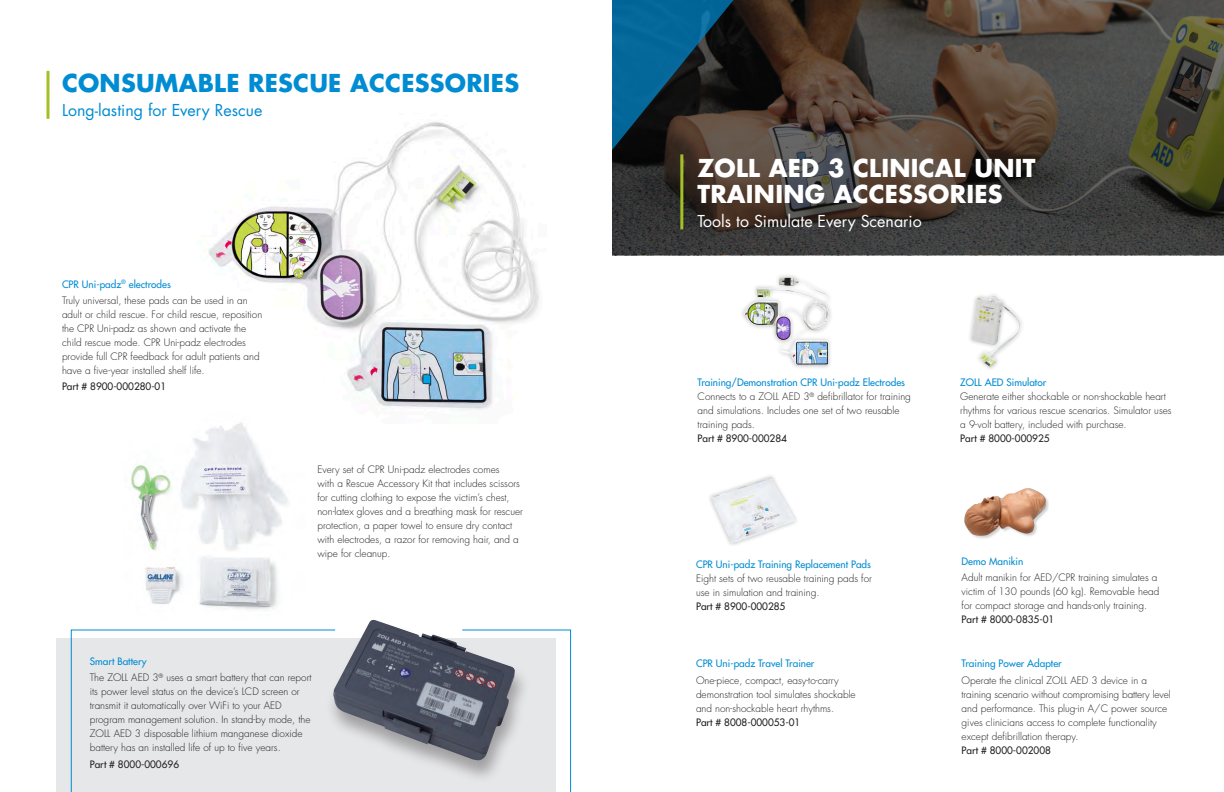
<style>
.page{position:relative;width:1224px;height:792px;background:#fff}
.page>*{position:absolute;margin:0;border:0;box-sizing:border-box;transform-origin:0 0}
.Headline_1{font:700 24px/26px "Futura Std";letter-spacing:.01em;color:#fff}
.Headline_1-2{font:700 24px "Futura Std";letter-spacing:.01em;color:#008cd2}
.Subhead{font:16px "Futura Std";color:#fff}
.Subhead-2{font:16px "Futura Std";color:#008cd2}
.t1{font:300 10px/14px "Futura Std";color:#231f20}
.t2{font:500 10px "Futura Std";color:#008cd2}
.t3{font:500 10px "Futura Std";color:#231f20}
.s1{font-weight:500;color:#008cd2}
.s2{font-weight:500}
</style>
<div class="page">
<img style="left:208px;top:122px;width:332px;height:289px">
<div style="left:56px;top:638px;width:500px;height:154px;background:#e6e7e9"></div>
<svg style="left:70px;top:629px;width:502px;height:163px"></svg>
<div style="left:325px;top:620px;width:205px;height:164px;background:#231f20;opacity:.36"></div>
<img style="left:333px;top:620px;width:182px;height:141px">
<div style="left:967px;top:291px;width:57px;height:80px;background:#231f20;opacity:.3"></div>
<img style="left:971px;top:296px;width:48px;height:66px">
<img style="left:964px;top:488px;width:85px;height:51px">
<div style="left:740px;top:273px;width:94px;height:97px;background:#231f20;opacity:.3"></div>
<img style="left:756px;top:278px;width:73px;height:43px">
<img style="left:711px;top:477px;width:85px;height:66px">
<svg style="left:46px;top:71px;width:4px;height:48px"></svg>
<img style="left:131px;top:407px;width:174px;height:203px">
<svg style="left:612px;top:0;width:612px;height:255px;background:#474138"></svg>
<svg style="left:612px;top:0;width:183px;height:152px;background:#1f3a47"></svg>
<hr style="left:680px;top:154px;width:3px;height:75px;background:#a3c027">
<p class="Headline_1-2" style="left:62px;top:67px;width:459px">CONSUMABLE RESCUE ACCESSORIES</p>
<p class="Subhead-2" style="left:62px;top:100px;width:202px">Long-lasting for Every Rescue</p>
<p class="t2" style="left:62px;top:278px;width:110px">CPR Uni-padz<sup>®</sup> electrodes</p>
<p class="t1" style="left:62px;top:294px;width:202px">Truly universal, these pads can be used in an adult or child rescue. For child rescue, reposition the CPR Uni-padz as shown and activate the child rescue mode. CPR Uni-padz electrodes provide full CPR feedback for adult patients and have a five-year installed shelf life.</p>
<p class="t3" style="left:62px;top:380px;width:106px">Part # 8900-000280-01</p>
<p class="t1" style="left:317px;top:463px;width:207px">Every set of CPR Uni-padz electrodes comes<br>with a Rescue Accessory Kit that includes scissors for cutting clothing to expose the victim’s chest, non-latex gloves and a breathing mask for rescuer protection, a paper towel to ensure dry contact with electrodes, a razor for removing hair, and a wipe for cleanup.</p>
<p class="t2" style="left:90px;top:655px;width:58px">Smart Battery</p>
<p class="t1" style="left:90px;top:671px;width:223px">The ZOLL AED 3<sup>®</sup> uses a smart battery that can report its power level status on the device’s LCD screen or transmit it automatically over WiFi to your AED program management solution. In stand-by mode, the ZOLL AED 3 disposable lithium manganese dioxide battery has an installed life of up to five years.</p>
<p class="t3" style="left:90px;top:758px;width:91px">Part # 8000-000696</p>
<p class="Headline_1" style="left:697px;top:155px;width:340px">ZOLL AED 3 CLINICAL UNIT<br>TRAINING ACCESSORIES</p>
<p class="Subhead" style="left:697px;top:211px;width:226px">Tools to Simulate Every Scenario</p>
<p class="t1" style="left:698px;top:376px;width:215px"><span class="s1">Training/Demonstration CPR Uni-padz Electrodes </span>Connects to a ZOLL AED 3<sup>®</sup> defibrillator for training and simulations. Includes one set of two reusable training pads.<br><span class="s2">Part # 8900-000284</span></p>
<p class="t1" style="left:696px;top:558px;width:177px"><span class="s1">CPR Uni-padz Training Replacement Pads </span>Eight sets of two reusable training pads for use in simulation and training.<br><span class="s2">Part # 8900-000285</span></p>
<p class="t2" style="left:696px;top:657px;width:120px">CPR Uni-padz Travel Trainer</p>
<p class="t1" style="left:696px;top:673px;width:161px">One-piece, compact, easy-to-carry demonstration tool simulates shockable and non-shockable heart rhythms.<br><span class="s2">Part # 8008-000053-01</span></p>
<p class="t1" style="left:960px;top:376px;width:213px"><span class="s1">ZOLL AED Simulator<br></span>Generate either shockable or non-shockable heart rhythms for various rescue scenarios. Simulator uses a 9-volt battery, included with purchase.<br><span class="s2">Part # 8000-000925</span></p>
<p class="t2" style="left:962px;top:555px;width:63px">Demo Manikin</p>
<p class="t1" style="left:962px;top:571px;width:199px">Adult manikin for AED/CPR training simulates a victim of 130 pounds (60 kg). Removable head for compact storage and hands-only training.<br><span class="s2">Part # 8000-0835-01</span></p>
<p class="t2" style="left:962px;top:657px;width:102px">Training Power Adapter</p>
<p class="t1" style="left:962px;top:673px;width:211px">Operate the clinical ZOLL AED 3 device in a training scenario without compromising battery level and performance. This plug-in A/C power source gives clinicians access to complete functionality except defibrillation therapy.<br><span class="s2">Part # 8000-002008</span></p>
</div>
